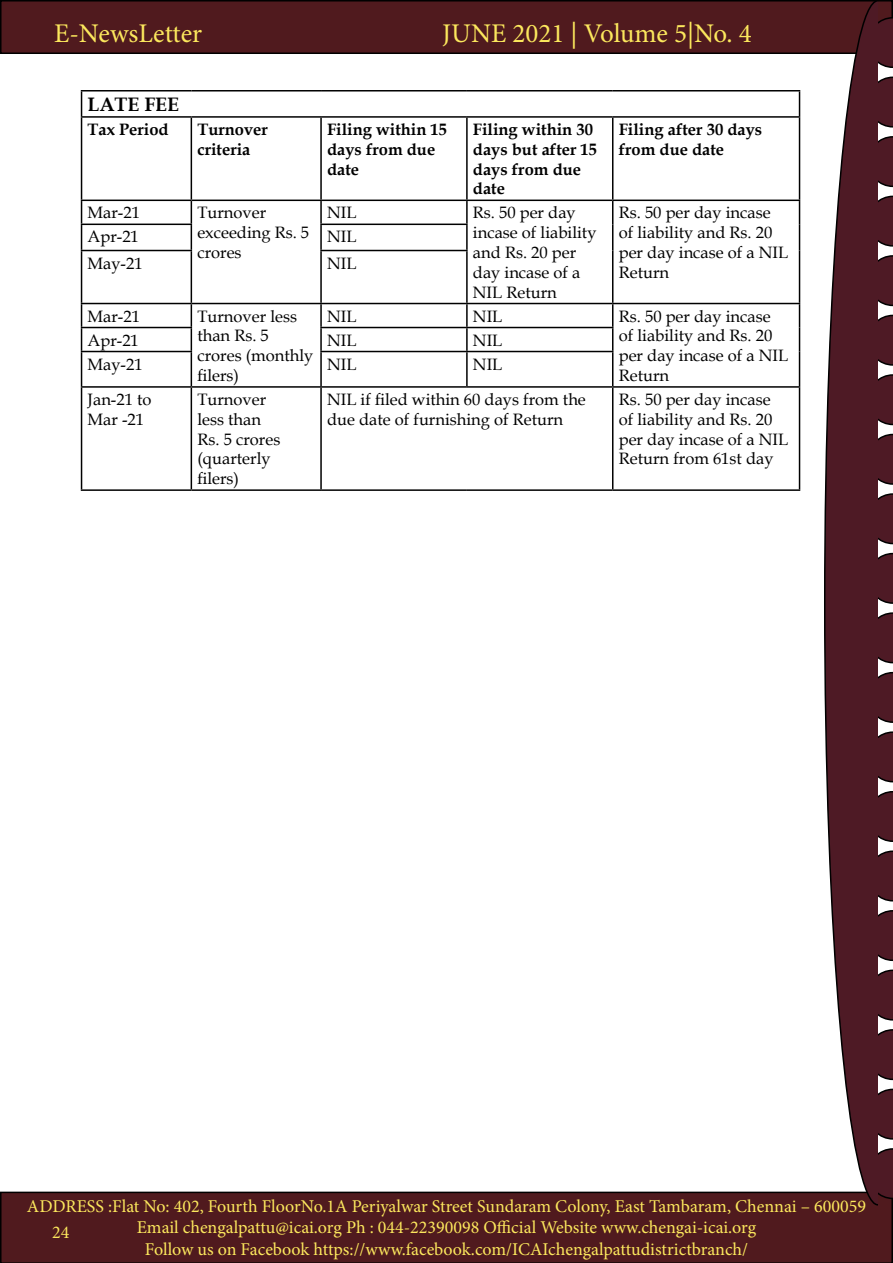
<style>
.page{position:relative;width:893px;height:1263px;background:#fff}
.page>*{position:absolute;margin:0;border:0;box-sizing:border-box;transform-origin:0 0}
.t1{font:27px "Minion Pro";color:#fce85d}
.t2{font:700 19.5px "Book Antiqua";color:#000}
.t3{font:18px/21.6px "Minion Pro";color:#fce85d;text-align:center}
.t4{font:16.5px/19.8px "Book Antiqua";color:#000}
.t5{font:700 16.5px/19.8px "Book Antiqua";color:#000}
</style>
<div class="page">
<div style="left:1px;top:1px;width:891px;height:52px;background:#501a1e"></div>
<div style="left:0;top:0;width:893px;height:54px;border:2px solid #000"></div>
<div style="left:0;top:1191px;width:893px;height:72px;background:#501a1e"></div>
<svg style="left:879px;top:77px;width:14px;height:51px"></svg>
<svg style="left:879px;top:0;width:14px;height:68px"></svg>
<svg style="left:879px;top:136px;width:14px;height:51px"></svg>
<svg style="left:879px;top:196px;width:14px;height:51px"></svg>
<svg style="left:879px;top:255px;width:14px;height:51px"></svg>
<svg style="left:879px;top:315px;width:14px;height:51px"></svg>
<svg style="left:879px;top:374px;width:14px;height:51px"></svg>
<svg style="left:879px;top:434px;width:14px;height:51px"></svg>
<svg style="left:879px;top:493px;width:14px;height:51px"></svg>
<svg style="left:879px;top:553px;width:14px;height:51px"></svg>
<svg style="left:879px;top:612px;width:14px;height:51px"></svg>
<svg style="left:879px;top:672px;width:14px;height:51px"></svg>
<svg style="left:879px;top:731px;width:14px;height:51px"></svg>
<svg style="left:879px;top:791px;width:14px;height:51px"></svg>
<svg style="left:879px;top:850px;width:14px;height:51px"></svg>
<svg style="left:879px;top:910px;width:14px;height:51px"></svg>
<svg style="left:879px;top:969px;width:14px;height:51px"></svg>
<svg style="left:879px;top:1029px;width:14px;height:51px"></svg>
<svg style="left:879px;top:1089px;width:14px;height:51px"></svg>
<svg style="left:867px;top:1148px;width:26px;height:114px;background:#4c1a20"></svg>
<svg style="left:823px;top:0;width:56px;height:1206px"></svg>
<hr style="left:81px;top:90px;width:110px;height:2px;background:#000">
<svg style="left:81px;top:92px;width:1px;height:24px"></svg>
<hr style="left:191px;top:90px;width:130px;height:2px;background:#000">
<hr style="left:321px;top:90px;width:146px;height:2px;background:#000">
<hr style="left:467px;top:90px;width:146px;height:2px;background:#000">
<hr style="left:613px;top:90px;width:187px;height:2px;background:#000">
<svg style="left:799px;top:92px;width:1px;height:24px"></svg>
<hr style="left:81px;top:116px;width:110px;height:2px;background:#000">
<hr style="left:81px;top:118px;width:1px;height:82px;background:#000">
<hr style="left:191px;top:116px;width:130px;height:2px;background:#000">
<hr style="left:191px;top:118px;width:1px;height:82px;background:#000">
<hr style="left:321px;top:116px;width:146px;height:2px;background:#000">
<hr style="left:320px;top:118px;width:2px;height:82px;background:#000">
<hr style="left:467px;top:116px;width:146px;height:2px;background:#000">
<hr style="left:466px;top:118px;width:2px;height:82px;background:#000">
<hr style="left:613px;top:116px;width:187px;height:2px;background:#000">
<hr style="left:612px;top:118px;width:1px;height:82px;background:#000">
<hr style="left:799px;top:118px;width:1px;height:82px;background:#000">
<hr style="left:81px;top:200px;width:110px;height:1px;background:#000">
<hr style="left:191px;top:200px;width:130px;height:1px;background:#000">
<hr style="left:321px;top:200px;width:146px;height:1px;background:#000">
<hr style="left:320px;top:201px;width:2px;height:23px;background:#000">
<hr style="left:467px;top:200px;width:146px;height:1px;background:#000">
<hr style="left:466px;top:201px;width:2px;height:23px;background:#000">
<hr style="left:613px;top:200px;width:187px;height:1px;background:#000">
<hr style="left:81px;top:224px;width:111px;height:1px;background:#000">
<svg style="left:81px;top:201px;width:1px;height:49px"></svg>
<svg style="left:191px;top:201px;width:1px;height:49px"></svg>
<hr style="left:320px;top:224px;width:148px;height:1px;background:#000">
<hr style="left:320px;top:225px;width:2px;height:25px;background:#000">
<hr style="left:466px;top:225px;width:2px;height:25px;background:#000">
<svg style="left:612px;top:201px;width:1px;height:49px"></svg>
<svg style="left:799px;top:201px;width:1px;height:49px"></svg>
<hr style="left:81px;top:250px;width:111px;height:1px;background:#000">
<hr style="left:81px;top:251px;width:1px;height:52px;background:#000">
<hr style="left:191px;top:251px;width:1px;height:52px;background:#000">
<hr style="left:320px;top:250px;width:148px;height:1px;background:#000">
<hr style="left:320px;top:251px;width:2px;height:52px;background:#000">
<hr style="left:466px;top:251px;width:2px;height:52px;background:#000">
<hr style="left:612px;top:250px;width:1px;height:53px;background:#000">
<hr style="left:799px;top:250px;width:1px;height:53px;background:#000">
<hr style="left:81px;top:303px;width:110px;height:1px;background:#000">
<hr style="left:191px;top:303px;width:130px;height:1px;background:#000">
<hr style="left:321px;top:303px;width:146px;height:1px;background:#000">
<hr style="left:320px;top:304px;width:2px;height:23px;background:#000">
<hr style="left:467px;top:303px;width:146px;height:1px;background:#000">
<hr style="left:466px;top:304px;width:2px;height:23px;background:#000">
<hr style="left:613px;top:303px;width:187px;height:1px;background:#000">
<hr style="left:81px;top:327px;width:111px;height:1px;background:#000">
<svg style="left:81px;top:304px;width:1px;height:47px"></svg>
<svg style="left:191px;top:304px;width:1px;height:47px"></svg>
<hr style="left:320px;top:327px;width:147px;height:1px;background:#000">
<hr style="left:320px;top:328px;width:2px;height:23px;background:#000">
<hr style="left:467px;top:327px;width:146px;height:1px;background:#000">
<hr style="left:466px;top:328px;width:2px;height:23px;background:#000">
<svg style="left:612px;top:304px;width:1px;height:47px"></svg>
<svg style="left:799px;top:304px;width:1px;height:47px"></svg>
<hr style="left:81px;top:351px;width:111px;height:1px;background:#000">
<hr style="left:81px;top:352px;width:1px;height:34px;background:#000">
<hr style="left:191px;top:352px;width:1px;height:34px;background:#000">
<hr style="left:320px;top:351px;width:147px;height:1px;background:#000">
<hr style="left:320px;top:352px;width:2px;height:34px;background:#000">
<hr style="left:467px;top:351px;width:146px;height:1px;background:#000">
<hr style="left:466px;top:352px;width:2px;height:34px;background:#000">
<hr style="left:612px;top:352px;width:1px;height:34px;background:#000">
<hr style="left:799px;top:351px;width:1px;height:35px;background:#000">
<hr style="left:81px;top:386px;width:110px;height:2px;background:#000">
<hr style="left:81px;top:388px;width:1px;height:101px;background:#000">
<hr style="left:191px;top:386px;width:130px;height:2px;background:#000">
<hr style="left:191px;top:388px;width:1px;height:101px;background:#000">
<hr style="left:321px;top:386px;width:146px;height:2px;background:#000">
<hr style="left:320px;top:388px;width:2px;height:101px;background:#000">
<hr style="left:467px;top:386px;width:146px;height:2px;background:#000">
<hr style="left:613px;top:386px;width:187px;height:2px;background:#000">
<hr style="left:612px;top:388px;width:1px;height:101px;background:#000">
<hr style="left:799px;top:388px;width:1px;height:101px;background:#000">
<hr style="left:81px;top:489px;width:110px;height:2px;background:#000">
<hr style="left:191px;top:489px;width:130px;height:2px;background:#000">
<hr style="left:321px;top:489px;width:146px;height:2px;background:#000">
<hr style="left:467px;top:489px;width:146px;height:2px;background:#000">
<hr style="left:613px;top:489px;width:187px;height:2px;background:#000">
<h1 class="t1" style="left:54px;top:15px;width:150px">E-NewsLetter</h1>
<h1 class="t1" style="left:442px;top:15px;width:311px">JUNE 2021 | Volume 5|No. 4</h1>
<p class="t2" style="left:88px;top:91px;width:93px">LATE FEE</p>
<p class="t5" style="left:88px;top:119px;width:83px">Tax Period</p>
<p class="t5" style="left:197px;top:119px;width:72px">Turnover criteria</p>
<p class="t5" style="left:327px;top:119px;width:122px">Filing within 15 days from due date</p>
<p class="t5" style="left:473px;top:119px;width:126px">Filing within 30 days but after 15 days from due date</p>
<p class="t5" style="left:619px;top:119px;width:145px">Filing after 30 days from due date</p>
<p class="t4" style="left:88px;top:202px;width:54px">Mar-21</p>
<p class="t4" style="left:197px;top:202px;width:113px">Turnover exceeding Rs. 5 crores</p>
<p class="t4" style="left:327px;top:202px;width:31px">NIL</p>
<p class="t4" style="left:473px;top:202px;width:125px">Rs. 50 per day incase of liability and Rs. 20 per day incase of a<br>NIL Return</p>
<p class="t4" style="left:619px;top:202px;width:171px">Rs. 50 per day incase of liability and Rs. 20 per day incase of a NIL<br>Return</p>
<p class="t4" style="left:88px;top:226px;width:53px">Apr-21</p>
<p class="t4" style="left:327px;top:226px;width:31px">NIL</p>
<p class="t4" style="left:88px;top:253px;width:57px">May-21</p>
<p class="t4" style="left:327px;top:253px;width:31px">NIL</p>
<p class="t4" style="left:88px;top:306px;width:54px">Mar-21</p>
<p class="t4" style="left:197px;top:306px;width:118px">Turnover less than Rs. 5 crores (monthly filers)</p>
<p class="t4" style="left:327px;top:306px;width:31px">NIL</p>
<p class="t4" style="left:473px;top:306px;width:31px">NIL</p>
<p class="t4" style="left:619px;top:306px;width:171px">Rs. 50 per day incase of liability and Rs. 20 per day incase of a NIL<br>Return</p>
<p class="t4" style="left:88px;top:330px;width:53px">Apr-21</p>
<p class="t4" style="left:327px;top:330px;width:31px">NIL</p>
<p class="t4" style="left:473px;top:330px;width:31px">NIL</p>
<p class="t4" style="left:88px;top:354px;width:57px">May-21</p>
<p class="t4" style="left:327px;top:354px;width:31px">NIL</p>
<p class="t4" style="left:473px;top:354px;width:31px">NIL</p>
<p class="t4" style="left:88px;top:389px;width:65px">Jan-21 to<br>Mar -21</p>
<p class="t4" style="left:197px;top:389px;width:84px">Turnover less than<br>Rs. 5 crores (quarterly filers)</p>
<p class="t4" style="left:327px;top:389px;width:260px">NIL if filed within 60 days from the due date of furnishing of Return</p>
<p class="t4" style="left:619px;top:389px;width:171px">Rs. 50 per day incase of liability and Rs. 20 per day incase of a NIL<br>Return from 61st day</p>
<p class="t3" style="left:27px;top:1195px;width:840px">ADDRESS :Flat No: 402, Fourth FloorNo.1A Periyalwar Street Sundaram Colony, East Tambaram, Chennai – 600059<br>Email chengalpattu@icai.org Ph : 044-22390098 Official Website www.chengai-icai.org<br>Follow us on Facebook https://www.facebook.com/ICAIchengalpattudistrictbranch/</p>
<p class="t3" style="left:52px;top:1221px;width:19px">24</p>
</div>
